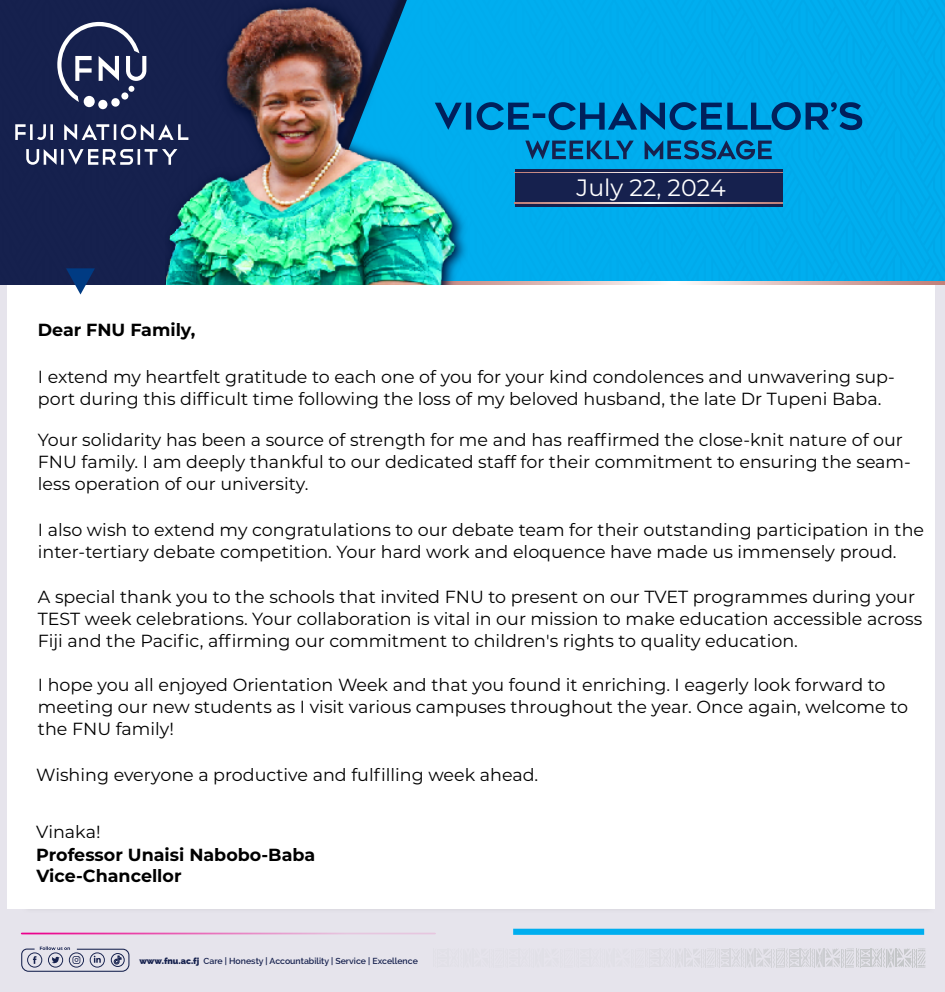
<style>
.page{position:relative;width:945px;height:992px;background:#fff}
.page>*{position:absolute;margin:0;border:0;box-sizing:border-box;transform-origin:0 0}
.t1{font:23.62px "Montserrat";color:#fff}
.t2{font:17.5px/21.9px "Montserrat";color:#000}
.t3{font:700 17.5px/21px "Montserrat";color:#000}
.t4{font:600 8.75px "Raleway";color:#16214e}
.s1{font-weight:900}
</style>
<div class="page">
<div style="left:0;top:283px;width:945px;height:708px;background:#e6e4ec"></div>
<div style="left:7px;top:281px;width:928px;height:627px;background:#fff"></div>
<svg style="left:0;top:0;width:945px;height:294px;background:#1986bc"></svg>
<svg style="left:677px;top:948px;width:248px;height:19px"></svg>
<hr style="left:22px;top:932px;width:413px;height:2px;background:#ec008c">
<svg style="left:21px;top:946px;width:109px;height:26px"></svg>
<div style="left:513px;top:928px;width:411px;height:6px;background:#00aeef"></div>
<img style="left:166px;top:0;width:302px;height:285px">
<p class="t3" style="left:38px;top:318px;width:159px">Dear FNU Family,</p>
<h1 class="t1" style="left:577px;top:171px;width:151px">July 22, 2024</h1>
<p class="t2" style="left:38px;top:365px;width:858px">I extend my heartfelt gratitude to each one of you for your kind condolences and unwavering sup&shy;port during this difficult time following the loss of my beloved husband, the late Dr Tupeni Baba.</p>
<p class="t2" style="left:38px;top:428px;width:875px">Your solidarity has been a source of strength for me and has reaffirmed the close-knit nature of our<br>FNU family. I am deeply thankful to our dedicated staff for their commitment to ensuring the seam&shy;less operation of our university.</p>
<p class="t2" style="left:38px;top:517px;width:888px">I also wish to extend my congratulations to our debate team for their outstanding participation in the inter-tertiary debate competition. Your hard work and eloquence have made us immensely proud.</p>
<p class="t2" style="left:38px;top:585px;width:886px">A special thank you to the schools that invited FNU to present on our TVET programmes during your<br>TEST week celebrations. Your collaboration is vital in our mission to make education accessible across<br>Fiji and the Pacific, affirming our commitment to children's rights to quality education.</p>
<p class="t2" style="left:38px;top:673px;width:872px">I hope you all enjoyed Orientation Week and that you found it enriching. I eagerly look forward to meeting our new students as I visit various campuses throughout the year. Once again, welcome to the FNU family!</p>
<p class="t2" style="left:36px;top:762px;width:504px">Wishing everyone a productive and fulfilling week ahead.</p>
<p class="t2" style="left:36px;top:819px;width:66px">Vinaka!</p>
<p class="t3" style="left:36px;top:843px;width:281px">Professor Unaisi Nabobo-Baba<br>Vice-Chancellor</p>
<p class="t4" style="left:139px;top:955px;width:280px"><span class="s1">www.fnu.ac.fj</span> Care | Honesty | Accountability | Service | Excellence</p>
</div>
